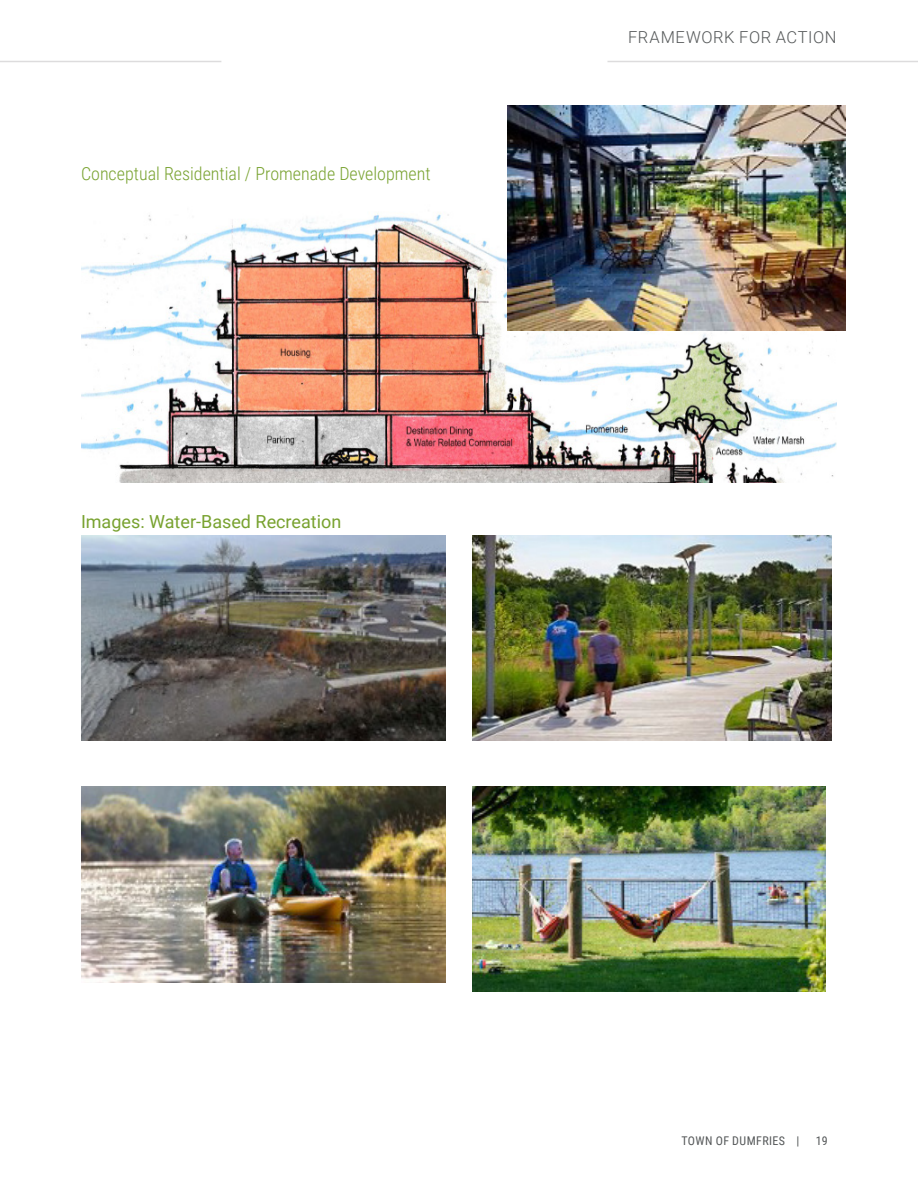
<style>
.page{position:relative;width:918px;height:1188px;background:#fff}
.page>*{position:absolute;margin:0;border:0;box-sizing:border-box;transform-origin:0 0}
.Body{font:300 18px "Roboto Condensed";color:#78a22f}
.Body-2{font:18px "Roboto";color:#78a22f}
.Section_Heading{font:300 16.5px "Roboto";letter-spacing:.035em;color:#545758}
.t1{font:12px "Roboto Condensed";letter-spacing:.035em;color:#545758}
</style>
<div class="page">
<hr style="left:608px;top:61px;width:310px;height:1px;background:#dddcdd">
<hr style="left:0;top:61px;width:221px;height:1px;background:#dddcdd">
<img style="left:81px;top:135px;width:756px;height:348px">
<img style="left:508px;top:106px;width:337px;height:225px">
<img style="left:81px;top:536px;width:365px;height:205px">
<img style="left:472px;top:536px;width:359px;height:205px">
<img style="left:81px;top:786px;width:365px;height:197px">
<img style="left:472px;top:786px;width:353px;height:205px">
<p class="Body" style="left:81px;top:161px;width:351px">Conceptual Residential / Promenade Development</p>
<p class="Body-2" style="left:81px;top:509px;width:262px">Images: Water-Based Recreation</p>
<p class="Section_Heading" style="left:628px;top:26px;width:210px">FRAMEWORK FOR ACTION</p>
<p class="t1" style="left:681px;top:1132px;width:119px">TOWN OF DUMFRIES |</p>
<p class="t1" style="left:816px;top:1132px;width:13px">19</p>
</div>
